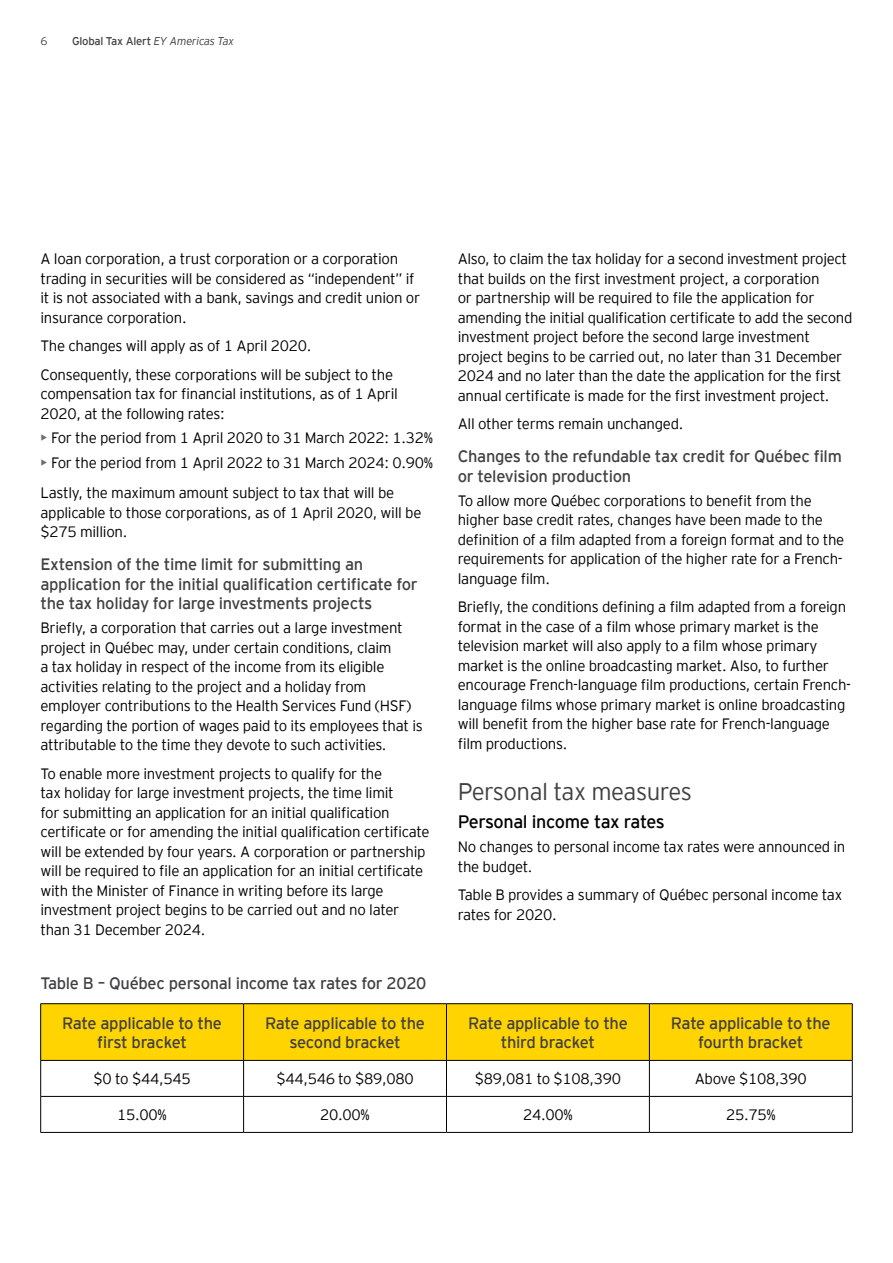
<style>
.page{position:relative;width:893px;height:1263px;background:#fff}
.page>*{position:absolute;margin:0;border:0;box-sizing:border-box;transform-origin:0 0}
.t1{font:300 24px "EY Interstate";letter-spacing:-.02em;color:#414042}
.t2{font:18px "EY Interstate";letter-spacing:-.02em;color:#000}
.t3{font:16.5px/19.5px "EY Interstate";letter-spacing:-.02em;color:#414042;text-align:center}
.t4{font:300 15px/19.5px "EY Interstate";letter-spacing:-.02em;color:#000}
.t5{font:11.25px "EY Interstate";letter-spacing:-.02em;color:#414042}
.t6{font:300 11.25px "EY Interstate";color:#414042}
.s1{font-weight:300;font-style:italic}
.s2{font-weight:400;color:#6d6e71}
</style>
<div class="page">
<div style="left:41px;top:1004px;width:811px;height:56px;background:#ffd400"></div>
<hr style="left:40px;top:1003px;width:204px;height:1px;background:#000">
<hr style="left:40px;top:1004px;width:1px;height:56px;background:#000">
<hr style="left:244px;top:1003px;width:202px;height:1px;background:#000">
<hr style="left:243px;top:1004px;width:1px;height:56px;background:#000">
<hr style="left:446px;top:1003px;width:203px;height:1px;background:#000">
<hr style="left:446px;top:1004px;width:1px;height:56px;background:#000">
<hr style="left:649px;top:1003px;width:203px;height:1px;background:#000">
<hr style="left:649px;top:1004px;width:1px;height:56px;background:#000">
<hr style="left:852px;top:1004px;width:1px;height:56px;background:#000">
<hr style="left:40px;top:1060px;width:204px;height:1px;background:#000">
<hr style="left:40px;top:1060px;width:1px;height:36px;background:#000">
<hr style="left:244px;top:1060px;width:202px;height:1px;background:#000">
<hr style="left:243px;top:1060px;width:1px;height:36px;background:#000">
<hr style="left:446px;top:1060px;width:203px;height:1px;background:#000">
<hr style="left:446px;top:1060px;width:1px;height:36px;background:#000">
<hr style="left:649px;top:1060px;width:203px;height:1px;background:#000">
<hr style="left:649px;top:1060px;width:1px;height:36px;background:#000">
<hr style="left:852px;top:1060px;width:1px;height:36px;background:#000">
<hr style="left:40px;top:1096px;width:204px;height:1px;background:#000">
<hr style="left:40px;top:1096px;width:1px;height:36px;background:#000">
<hr style="left:244px;top:1096px;width:202px;height:1px;background:#000">
<hr style="left:243px;top:1096px;width:1px;height:36px;background:#000">
<hr style="left:446px;top:1096px;width:203px;height:1px;background:#000">
<hr style="left:446px;top:1096px;width:1px;height:36px;background:#000">
<hr style="left:649px;top:1096px;width:203px;height:1px;background:#000">
<hr style="left:649px;top:1096px;width:1px;height:36px;background:#000">
<hr style="left:852px;top:1096px;width:1px;height:36px;background:#000">
<hr style="left:40px;top:1132px;width:204px;height:1px;background:#000">
<hr style="left:244px;top:1132px;width:202px;height:1px;background:#000">
<hr style="left:446px;top:1132px;width:203px;height:1px;background:#000">
<hr style="left:649px;top:1132px;width:203px;height:1px;background:#000">
<p class="t6" style="left:40px;top:33px;width:8px">6</p>
<p class="t5" style="left:72px;top:33px;width:164px">Global Tax Alert <span class="s1">EY Americas Tax</span></p>
<p class="t4" style="left:40px;top:248px;width:381px">A loan corporation, a trust corporation or a corporation trading in securities will be considered as “independent” if it is not associated with a bank, savings and credit union or insurance corporation.</p>
<p class="t4" style="left:40px;top:331px;width:354px;line-height:28.5px">The changes will apply as of 1 April 2020.<br>Consequently, these corporations will be subject to the</p>
<p class="t4" style="left:40px;top:383px;width:359px">compensation tax for financial institutions, as of 1 April<br>2020, at the following rates:</p>
<p class="t4" style="left:40px;top:427px;width:394px"><span class="s2">•</span> For the period from 1 April 2020 to 31 March 2022: 1.32%</p>
<p class="t4" style="left:40px;top:447px;width:394px;line-height:30px"><span class="s2">•</span> For the period from 1 April 2022 to 31 March 2024: 0.90%<br>Lastly, the maximum amount subject to tax that will be</p>
<p class="t4" style="left:40px;top:502px;width:382px">applicable to those corporations, as of 1 April 2020, will be $275 million.</p>
<p class="t3" style="left:40px;top:553px;width:379px;text-align:left">Extension of the time limit for submitting an application for the initial qualification certificate for the tax holiday for large investments projects</p>
<p class="t4" style="left:40px;top:617px;width:384px">Briefly, a corporation that carries out a large investment project in Québec may, under certain conditions, claim<br>a tax holiday in respect of the income from its eligible activities relating to the project and a holiday from employer contributions to the Health Services Fund (HSF) regarding the portion of wages paid to its employees that is attributable to the time they devote to such activities.</p>
<p class="t4" style="left:40px;top:763px;width:391px">To enable more investment projects to qualify for the<br>tax holiday for large investment projects, the time limit<br>for submitting an application for an initial qualification certificate or for amending the initial qualification certificate will be extended by four years. A corporation or partnership will be required to file an application for an initial certificate with the Minister of Finance in writing before its large investment project begins to be carried out and no later than 31 December 2024.</p>
<p class="t4" style="left:458px;top:248px;width:396px">Also, to claim the tax holiday for a second investment project that builds on the first investment project, a corporation<br>or partnership will be required to file the application for amending the initial qualification certificate to add the second investment project before the second large investment project begins to be carried out, no later than 31 December 2024 and no later than the date the application for the first annual certificate is made for the first investment project.</p>
<p class="t4" style="left:458px;top:413px;width:227px">All other terms remain unchanged.</p>
<p class="t3" style="left:458px;top:445px;width:386px;text-align:left">Changes to the refundable tax credit for Québec film or television production</p>
<p class="t4" style="left:458px;top:490px;width:388px">To allow more Québec corporations to benefit from the higher base credit rates, changes have been made to the definition of a film adapted from a foreign format and to the requirements for application of the higher rate for a French&shy;language film.</p>
<p class="t4" style="left:458px;top:596px;width:395px">Briefly, the conditions defining a film adapted from a foreign format in the case of a film whose primary market is the television market will also apply to a film whose primary market is the online broadcasting market. Also, to further encourage French-language film productions, certain French&shy;language films whose primary market is online broadcasting will benefit from the higher base rate for French-language film productions.</p>
<h1 class="t1" style="left:458px;top:774px;width:236px">Personal tax measures</h1>
<p class="t2" style="left:458px;top:809px;width:209px">Personal income tax rates</p>
<p class="t4" style="left:458px;top:836px;width:389px">No changes to personal income tax rates were announced in the budget.</p>
<p class="t4" style="left:458px;top:884px;width:386px">Table B provides a summary of Québec personal income tax rates for 2020.</p>
<p class="t3" style="left:40px;top:972px;width:387px">Table B – Québec personal income tax rates for 2020</p>
<p class="t3" style="left:62px;top:1012px;width:161px">Rate applicable to the first bracket</p>
<p class="t3" style="left:265px;top:1012px;width:161px">Rate applicable to the second bracket</p>
<p class="t3" style="left:468px;top:1012px;width:161px">Rate applicable to the third bracket</p>
<p class="t3" style="left:671px;top:1012px;width:161px">Rate applicable to the fourth bracket</p>
<p class="t4" style="left:94px;top:1068px;width:99px">$0 to $44,545</p>
<p class="t4" style="left:276px;top:1068px;width:139px">$44,546 to $89,080</p>
<p class="t4" style="left:475px;top:1068px;width:148px">$89,081 to $108,390</p>
<p class="t4" style="left:695px;top:1068px;width:114px">Above $108,390</p>
<p class="t4" style="left:117px;top:1104px;width:51px">15.00%</p>
<p class="t4" style="left:320px;top:1104px;width:51px">20.00%</p>
<p class="t4" style="left:523px;top:1104px;width:51px">24.00%</p>
<p class="t4" style="left:726px;top:1104px;width:51px">25.75%</p>
</div>
